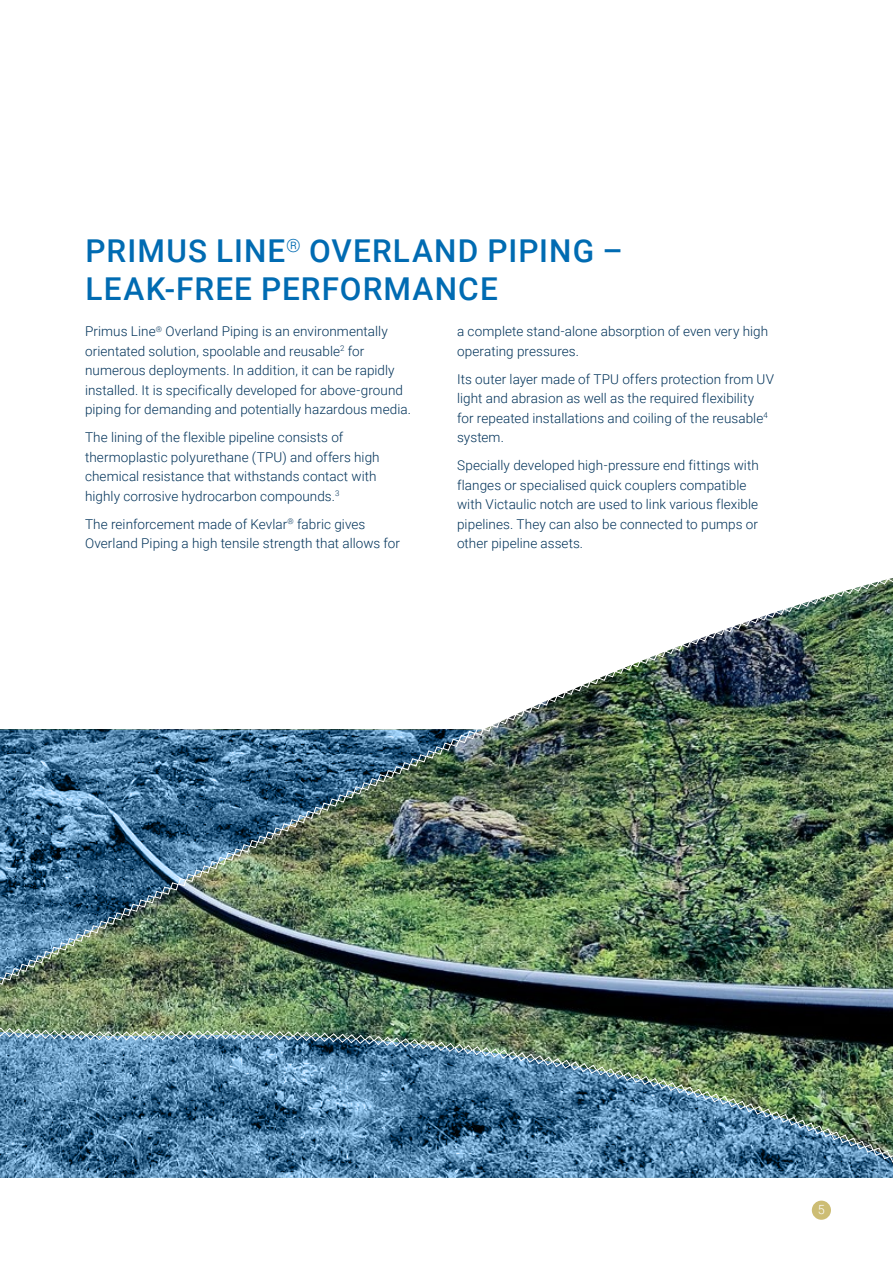
<style>
.page{position:relative;width:893px;height:1263px;background:#fff}
.page>*{position:absolute;margin:0;border:0;box-sizing:border-box;transform-origin:0 0}
.t1{font:500 31.5px/37.5px "Roboto";letter-spacing:.035em;color:#006bb2}
.t2{font:300 13.5px/19.5px "Roboto";letter-spacing:.005em;color:#003259}
.t3{font:300 12.6px "Roboto";color:#fff}
</style>
<div class="page">
<svg style="left:0;top:1163px;width:893px;height:15px;background:#4f81a7"></svg>
<img style="left:0;top:985px;width:893px;height:42px">
<img style="left:0;top:1027px;width:893px;height:136px">
<img style="left:0;top:578px;width:893px;height:407px">
<div style="left:812px;top:1200px;width:19px;height:20px;background:#cdbd74;border-radius:50%"></div>
<h1 class="t1" style="left:86px;top:231px;width:539px">PRIMUS LINE<sup>®</sup> OVERLAND PIPING –<br>LEAK-FREE PERFORMANCE</h1>
<p class="t2" style="left:85px;top:321px;width:328px">Primus Line<sup>®</sup> Overland Piping is an environmentally orientated solution, spoolable and reusable<sup>2</sup> for numerous deployments. In addition, it can be rapidly installed. It is specifically developed for above-ground piping for demanding and potentially hazardous media.</p>
<p class="t2" style="left:85px;top:427px;width:296px">The lining of the flexible pipeline consists of thermoplastic polyurethane (TPU) and offers high chemical resistance that withstands contact with highly corrosive hydrocarbon compounds.<sup>3</sup></p>
<p class="t2" style="left:85px;top:514px;width:317px">The reinforcement made of Kevlar<sup>®</sup> fabric gives<br>Overland Piping a high tensile strength that allows for</p>
<p class="t2" style="left:457px;top:321px;width:313px">a complete stand-alone absorption of even very high operating pressures.</p>
<p class="t2" style="left:457px;top:369px;width:319px">Its outer layer made of TPU offers protection from UV light and abrasion as well as the required flexibility<br>for repeated installations and coiling of the reusable<sup>4 </sup>system.</p>
<p class="t2" style="left:457px;top:455px;width:303px">Specially developed high-pressure end fittings with flanges or specialised quick couplers compatible with Victaulic notch are used to link various flexible pipelines. They can also be connected to pumps or other pipeline assets.</p>
<p class="t3" style="left:818px;top:1201px;width:8px">5</p>
</div>
